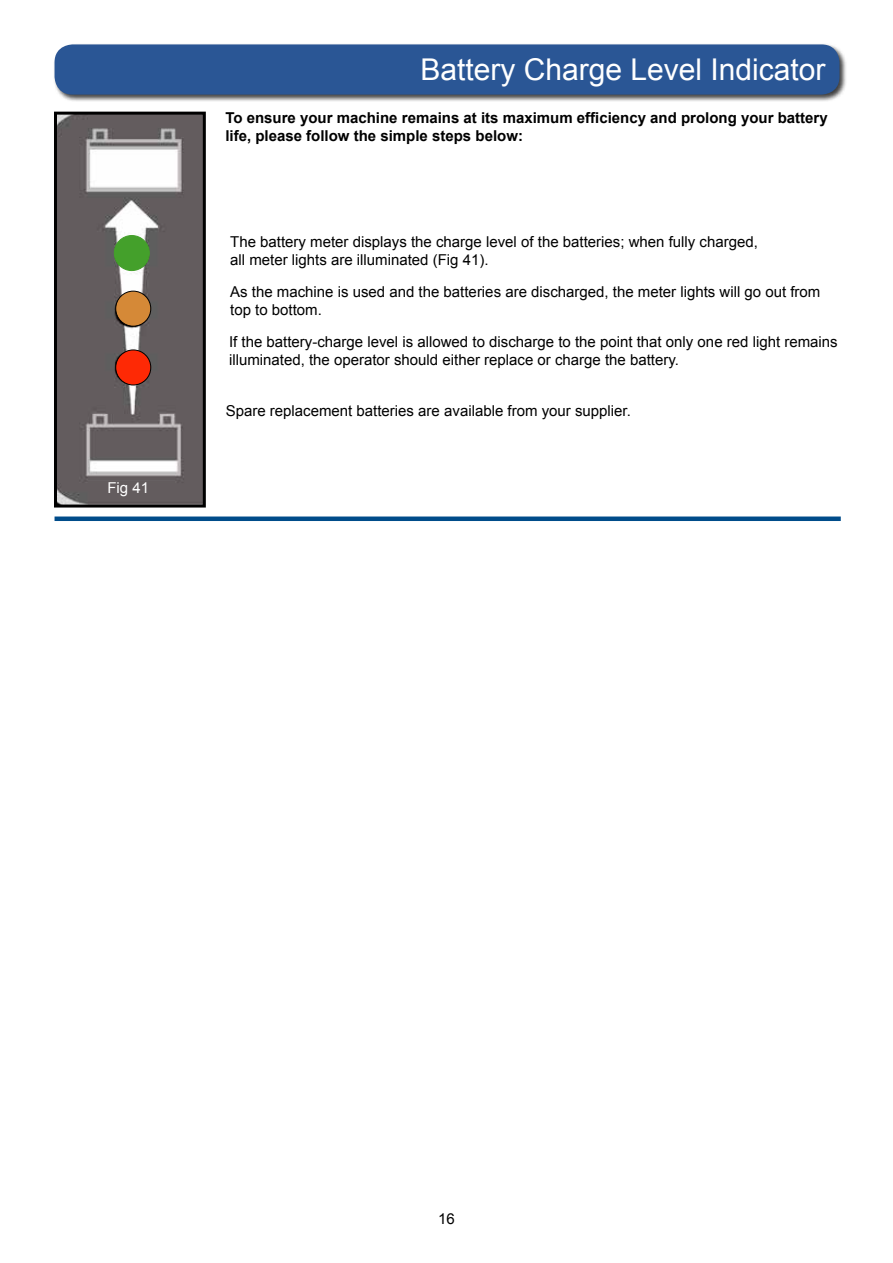
<style>
.page{position:relative;width:893px;height:1263px;background:#fff}
.page>*{position:absolute;margin:0;border:0;box-sizing:border-box;transform-origin:0 0}
.t1{font:30px "Arial";color:#fff}
.t2{font:15px/18px "Arial";color:#000}
.t3{font:700 15px/18px "Arial";color:#000}
.t4{font:15px "Arial";color:#fff}
</style>
<div class="page">
<div style="left:53px;top:43px;width:794px;height:59px;background:#000;opacity:.75"></div>
<div style="left:55px;top:44px;width:784px;height:51px;background:#2a5695;border-radius:18px"></div>
<img style="left:58px;top:116px;width:144px;height:387px">
<div style="left:54px;top:112px;width:152px;height:395px;border:3px solid #000"></div>
<div style="left:116px;top:350px;width:35px;height:35px;background:#fe2905;border-radius:50%"></div>
<div style="left:116px;top:350px;width:35px;height:35px;border:1px solid #000;border-radius:50%"></div>
<div style="left:116px;top:291px;width:35px;height:35px;background:#d58937;border-radius:50%"></div>
<div style="left:116px;top:291px;width:35px;height:35px;border:1px solid #000;border-radius:50%"></div>
<div style="left:114px;top:235px;width:35px;height:36px;background:#44a02b;border-radius:50%"></div>
<div style="left:114px;top:235px;width:36px;height:36px;border:1px solid #44a02b;border-radius:50%"></div>
<div style="left:55px;top:516px;width:786px;height:5px;background:#004c8a"></div>
<p class="t4" style="left:107px;top:478px;width:43px">Fig 41</p>
<h1 class="t1" style="left:420px;top:50px;width:407px">Battery Charge Level Indicator</h1>
<p class="t3" style="left:225px;top:109px;width:604px">To ensure your machine remains at its maximum efficiency and prolong your battery life, please follow the simple steps below:</p>
<p class="t2" style="left:230px;top:233px;width:529px">The battery meter displays the charge level of the batteries; when fully charged, all meter lights are illuminated (Fig 41).</p>
<p class="t2" style="left:230px;top:283px;width:592px">As the machine is used and the batteries are discharged, the meter lights will go out from top to bottom.</p>
<p class="t2" style="left:229px;top:333px;width:610px">If the battery-charge level is allowed to discharge to the point that only one red light remains illuminated, the operator should either replace or charge the battery.</p>
<p class="t2" style="left:226px;top:402px;width:407px">Spare replacement batteries are available from your supplier.</p>
<p class="t2" style="left:438px;top:1210px;width:18px">16</p>
</div>
